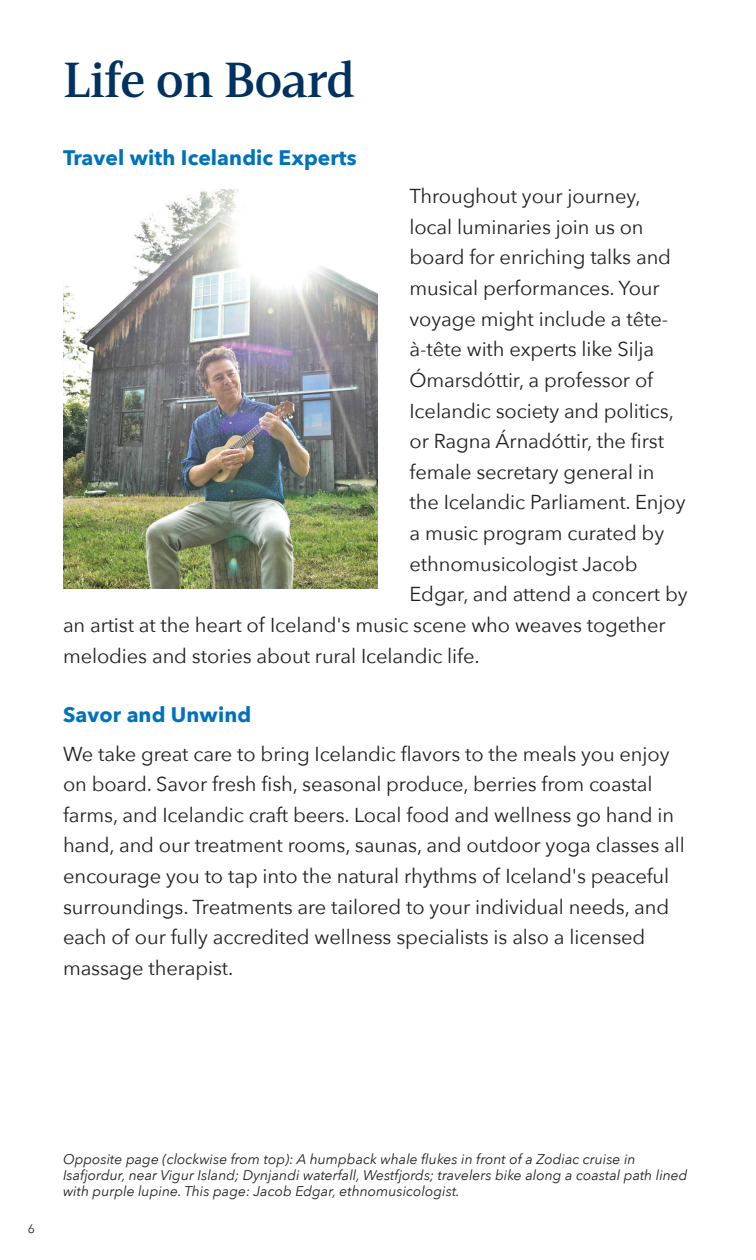
<style>
.page{position:relative;width:756px;height:1260px;background:#fff}
.page>*{position:absolute;margin:0;border:0;box-sizing:border-box;transform-origin:0 0}
.General_-_Headline_1{font:49px "Mandrelex Nor Dem";letter-spacing:-.02em;color:#003160}
.General_-_Headline_3{font:700 21px "Avenir Next";letter-spacing:.005em;color:#0072bc}
.Features_-_Body{font:20.12px/30.6px "Avenir Next";letter-spacing:-.005em;color:#231f20}
.General_-_Photo_Caption{font:italic 14px/15.8px "Avenir Next";color:#231f20}
.t1{font:12.25px "Avenir Next";color:#231f20}
</style>
<div class="page">
<img style="left:63px;top:189px;width:315px;height:399px">
<p class="General_-_Headline_1" style="left:63px;top:52px;width:294px">Life on Board</p>
<p class="General_-_Headline_3" style="left:63px;top:139px;width:295px">Travel with Icelandic Experts</p>
<p class="Features_-_Body" style="left:410px;top:180px;width:233px">Throughout your journey,</p>
<p class="Features_-_Body" style="left:410px;top:211px;width:236px">local luminaries join us on</p>
<p class="Features_-_Body" style="left:410px;top:241px;width:263px">board for enriching talks and</p>
<p class="Features_-_Body" style="left:410px;top:272px;width:252px">musical performances. Your</p>
<p class="Features_-_Body" style="left:410px;top:303px;width:260px">voyage might include a tête-</p>
<p class="Features_-_Body" style="left:410px;top:333px;width:246px">à-tête with experts like Silja</p>
<p class="Features_-_Body" style="left:410px;top:364px;width:245px">Ómarsdóttir, a professor of</p>
<p class="Features_-_Body" style="left:410px;top:394px;width:266px">Icelandic society and politics,</p>
<p class="Features_-_Body" style="left:410px;top:425px;width:256px">or Ragna Árnadóttir, the first</p>
<p class="Features_-_Body" style="left:410px;top:456px;width:247px">female secretary general in</p>
<p class="Features_-_Body" style="left:410px;top:486px;width:277px">the Icelandic Parliament. Enjoy</p>
<p class="Features_-_Body" style="left:410px;top:517px;width:256px">a music program curated by</p>
<p class="Features_-_Body" style="left:410px;top:548px;width:230px">ethnomusicologist Jacob</p>
<p class="Features_-_Body" style="left:410px;top:578px;width:280px">Edgar, and attend a concert by</p>
<p class="Features_-_Body" style="left:63px;top:609px;width:604px">an artist at the heart of Iceland's music scene who weaves together</p>
<p class="Features_-_Body" style="left:63px;top:639px;width:418px">melodies and stories about rural Icelandic life.</p>
<p class="General_-_Headline_3" style="left:63px;top:697px;width:190px">Savor and Unwind</p>
<p class="Features_-_Body" style="left:63px;top:737px;width:623px">We take great care to bring Icelandic flavors to the meals you enjoy on board. Savor fresh fish, seasonal produce, berries from coastal farms, and Icelandic craft beers. Local food and wellness go hand in hand, and our treatment rooms, saunas, and outdoor yoga classes all encourage you to tap into the natural rhythms of Iceland's peaceful surroundings. Treatments are tailored to your individual needs, and each of our fully accredited wellness specialists is also a licensed massage therapist.</p>
<p class="t1" style="left:28px;top:1218px;width:9px">6</p>
<p class="General_-_Photo_Caption" style="left:63px;top:1151px;width:626px">Opposite page (clockwise from top): A humpback whale flukes in front of a Zodiac cruise in<br>Isafjordur, near Vigur Island; Dynjandi waterfall, Westfjords; travelers bike along a coastal path lined with purple lupine. This page: Jacob Edgar, ethnomusicologist.</p>
</div>
